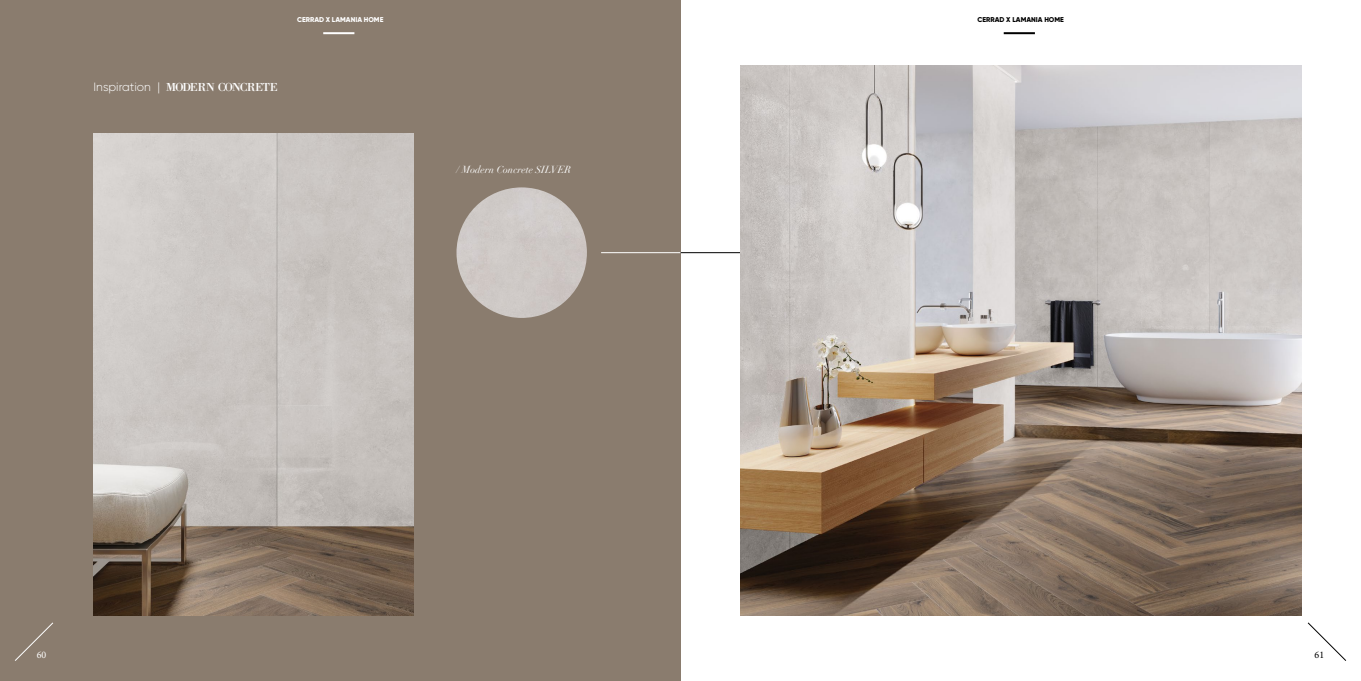
<style>
.page{position:relative;width:1361px;height:681px;background:#fff}
.page>*{position:absolute;margin:0;border:0;box-sizing:border-box;transform-origin:0 0}
.t1{font:12px "Bodoni XT";letter-spacing:-.085em;color:#fff}
.t2{font:italic 10px "Didot";color:#fff}
.t3{font:10px "Minion Pro";color:#000}
.t4{font:10px "Minion Pro";color:#fff}
.t5{font:800 7px "Gilroy";color:#000}
.t6{font:800 7px "Gilroy";color:#fff}
.s1{font-family:"Gilroy";font-weight:300}
</style>
<div class="page">
<div style="left:0;top:0;width:680px;height:680px;background:#8a7c6e"></div>
<hr style="left:680px;top:252px;width:60px;height:1px;background:#000">
<hr style="left:601px;top:252px;width:79px;height:1px;background:#fff">
<img style="left:94px;top:133px;width:320px;height:482px">
<div style="left:456px;top:187px;width:131px;height:131px;background:#cfc9c6;border-radius:65px"></div>
<img style="left:740px;top:65px;width:561px;height:550px">
<svg style="left:1307px;top:622px;width:40px;height:39px"></svg>
<hr style="left:1003px;top:32px;width:32px;height:2px;background:#000">
<svg style="left:15px;top:622px;width:38px;height:39px"></svg>
<hr style="left:323px;top:32px;width:31px;height:2px;background:#fff">
<p class="t6" style="left:297px;top:15px;width:88px">CERRAD X LAMANIA HOME</p>
<p class="t1" style="left:94px;top:79px;width:186px"><span class="s1">Inspiration |</span> MODERN CONCRETE</p>
<p class="t2" style="left:456px;top:163px;width:116px">/ Modern Concrete SILVER</p>
<p class="t4" style="left:37px;top:648px;width:11px">60</p>
<p class="t5" style="left:977px;top:15px;width:88px">CERRAD X LAMANIA HOME</p>
<p class="t3" style="left:1314px;top:648px;width:11px">61</p>
</div>
